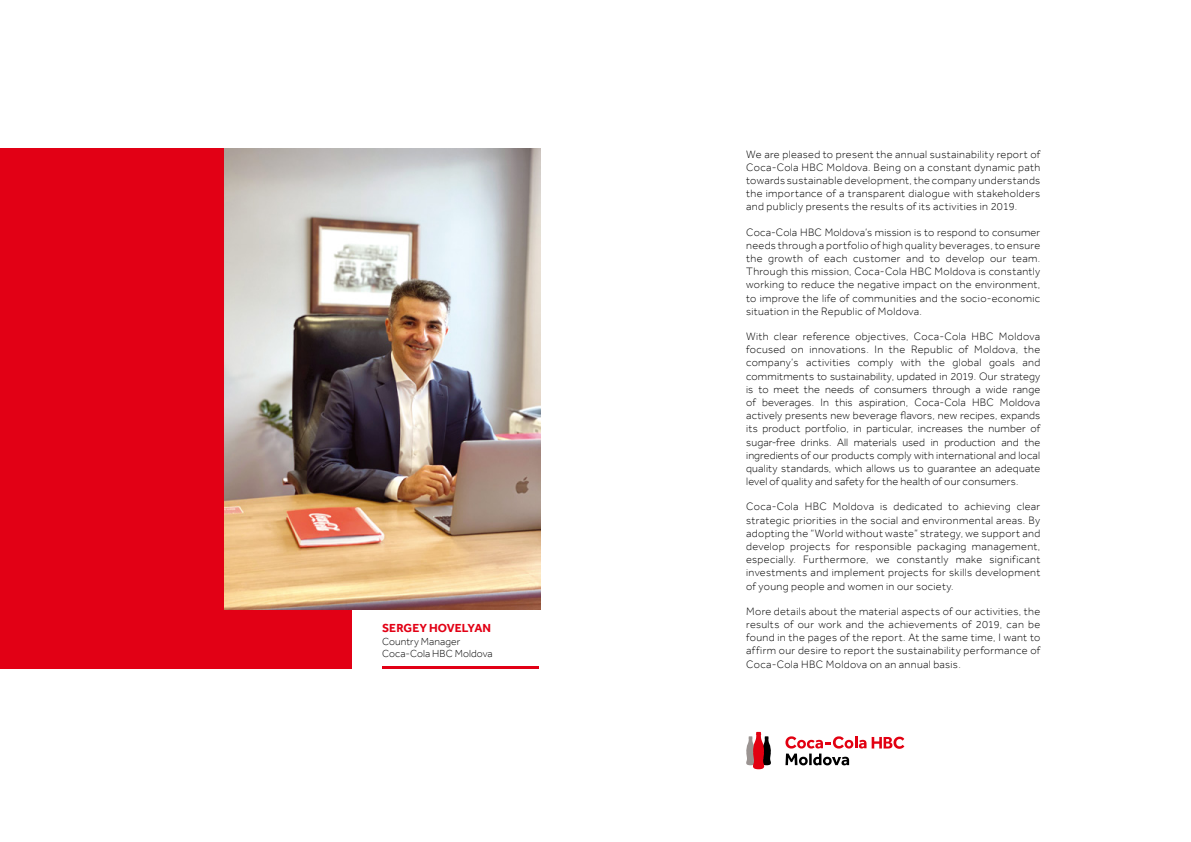
<style>
.page{position:relative;width:1191px;height:842px;background:#fff}
.page>*{position:absolute;margin:0;border:0;box-sizing:border-box;transform-origin:0 0}
.t1{font:700 12px "Effra Corp";color:#e20015}
._0-Main{font:300 11px/13.2px "Effra";letter-spacing:.03em;color:#000;text-align:justify}
.t2{font:300 10.5px "Effra";letter-spacing:.005em;color:#000}
</style>
<div class="page">
<div style="left:0;top:149px;width:351px;height:520px;background:#e20015"></div>
<img style="left:224px;top:149px;width:316px;height:460px">
<hr style="left:382px;top:666px;width:157px;height:3px;background:#e20015">
<svg style="left:746px;top:732px;width:25px;height:37px"></svg>
<svg style="left:785px;top:736px;width:119px;height:29px"></svg>
<p class="t1" style="left:382px;top:621px;width:110px">SERGEY HOVELYAN</p>
<p class="t2" style="left:382px;top:635px;width:80px">Country Manager</p>
<p class="t2" style="left:382px;top:648px;width:112px">Coca‑Cola HBC Moldova</p>
<p class="_0-Main" style="left:746px;top:147px;width:295px">We are pleased to present the annual sustainability report of Coca‑Cola HBC Moldova. Being on a constant dynamic path towards sustainable development, the company understands the importance of a transparent dialogue with stakeholders and publicly presents the results of its activities in 2019.</p>
<p class="_0-Main" style="left:746px;top:225px;width:296px">Coca-Cola HBC Moldova’s mission is to respond to consumer needs through a portfolio of high quality beverages, to ensure the growth of each customer and to develop our team.<br>Through this mission, Coca‑Cola HBC Moldova is constantly working to reduce the negative impact on the environment, to improve the life of communities and the socio-economic situation in the Republic of Moldova.</p>
<p class="_0-Main" style="left:746px;top:330px;width:296px">With clear reference objectives, Coca‑Cola HBC Moldova focused on innovations. In the Republic of Moldova, the company’s activities comply with the global goals and commitments to sustainability, updated in 2019. Our strategy is to meet the needs of consumers through a wide range of beverages. In this aspiration, Coca‑Cola HBC Moldova actively presents new beverage flavors, new recipes, expands its product portfolio, in particular, increases the number of sugar‑free drinks. All materials used in production and the ingredients of our products comply with international and local quality standards, which allows us to guarantee an adequate level of quality and safety for the health of our consumers.</p>
<p class="_0-Main" style="left:746px;top:500px;width:295px">Coca‑Cola HBC Moldova is dedicated to achieving clear strategic priorities in the social and environmental areas. By adopting the “World without waste” strategy, we support and develop projects for responsible packaging management, especially. Furthermore, we constantly make significant investments and implement projects for skills development of young people and women in our society.</p>
<p class="_0-Main" style="left:746px;top:604px;width:295px">More details about the material aspects of our activities, the results of our work and the achievements of 2019, can be found in the pages of the report. At the same time, I want to affirm our desire to report the sustainability performance of Coca‑Cola HBC Moldova on an annual basis.</p>
</div>
